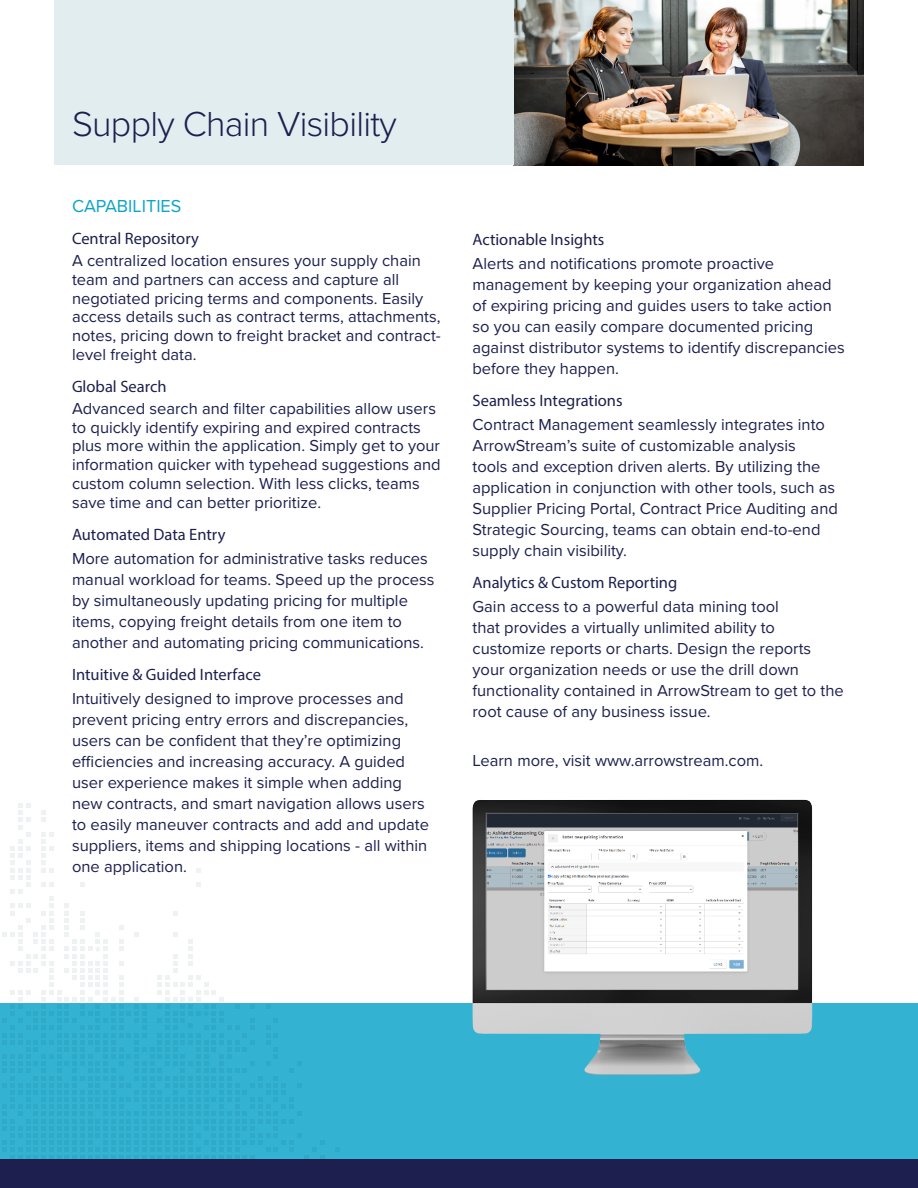
<style>
.page{position:relative;width:918px;height:1188px;background:#fff}
.page>*{position:absolute;margin:0;border:0;box-sizing:border-box;transform-origin:0 0}
.Headline{font:300 36px "Proxima Nova";letter-spacing:-.02em;color:#1d204f}
.Body{font:18px "Proxima Nova";color:#0ca4ca}
.Body-2{font:16.5px/21px "Proxima Nova";color:#1d204f}
.Subhead_level_2{font:16.5px "Myriad Pro";color:#1d204f}
</style>
<div class="page">
<div style="left:0;top:1004px;width:918px;height:184px;background:#33b2d2"></div>
<div style="left:0;top:1159px;width:918px;height:29px;background:#1d204f"></div>
<svg style="left:3px;top:803px;width:321px;height:201px"></svg>
<img style="left:472px;top:800px;width:340px;height:275px">
<img style="left:514px;top:0;width:350px;height:165px">
<div style="left:54px;top:0;width:460px;height:165px;background:#e2edf0"></div>
<p class="Headline" style="left:72px;top:98px;width:326px">Supply Chain Visibility</p>
<p class="Body" style="left:72px;top:193px;width:111px">CAPABILITIES</p>
<p class="Subhead_level_2" style="left:72px;top:229px;width:128px">Central Repository</p>
<p class="Body-2" style="left:72px;top:251px;width:370px;line-height:18.8px">A centralized location ensures your supply chain team and partners can access and capture all negotiated pricing terms and components. Easily access details such as contract terms, attachments, notes, pricing down to freight bracket and contract&shy;level freight data.</p>
<p class="Subhead_level_2" style="left:72px;top:377px;width:96px">Global Search</p>
<p class="Body-2" style="left:72px;top:398px;width:370px;line-height:18.8px">Advanced search and filter capabilities allow users to quickly identify expiring and expired contracts plus more within the application. Simply get to your information quicker with typehead suggestions and custom column selection. With less clicks, teams save time and can better prioritize.</p>
<p class="Subhead_level_2" style="left:72px;top:524px;width:155px">Automated Data Entry</p>
<p class="Body-2" style="left:72px;top:547px;width:364px">More automation for administrative tasks reduces manual workload for teams. Speed up the process by simultaneously updating pricing for multiple items, copying freight details from one item to another and automating pricing communications.</p>
<p class="Subhead_level_2" style="left:72px;top:665px;width:190px">Intuitive &amp; Guided Interface</p>
<p class="Body-2" style="left:72px;top:687px;width:359px">Intuitively designed to improve processes and prevent pricing entry errors and discrepancies, users can be confident that they’re optimizing efficiencies and increasing accuracy. A guided user experience makes it simple when adding new contracts, and smart navigation allows users to easily maneuver contracts and add and update suppliers, items and shipping locations - all within one application.</p>
<p class="Subhead_level_2" style="left:472px;top:229px;width:134px">Actionable Insights</p>
<p class="Body-2" style="left:472px;top:252px;width:374px">Alerts and notifications promote proactive management by keeping your organization ahead of expiring pricing and guides users to take action so you can easily compare documented pricing against distributor systems to identify discrepancies before they happen.</p>
<p class="Subhead_level_2" style="left:472px;top:390px;width:152px">Seamless Integrations</p>
<p class="Body-2" style="left:472px;top:413px;width:367px">Contract Management seamlessly integrates into ArrowStream’s suite of customizable analysis<br>tools and exception driven alerts. By utilizing the application in conjunction with other tools, such as Supplier Pricing Portal, Contract Price Auditing and Strategic Sourcing, teams can obtain end-to-end supply chain visibility.</p>
<p class="Subhead_level_2" style="left:472px;top:572px;width:206px">Analytics &amp; Custom Reporting</p>
<p class="Body-2" style="left:472px;top:595px;width:373px">Gain access to a powerful data mining tool<br>that provides a virtually unlimited ability to customize reports or charts. Design the reports your organization needs or use the drill down functionality contained in ArrowStream to get to the root cause of any business issue.</p>
<p class="Body-2" style="left:472px;top:749px;width:292px">Learn more, visit www.arrowstream.com.</p>
</div>
